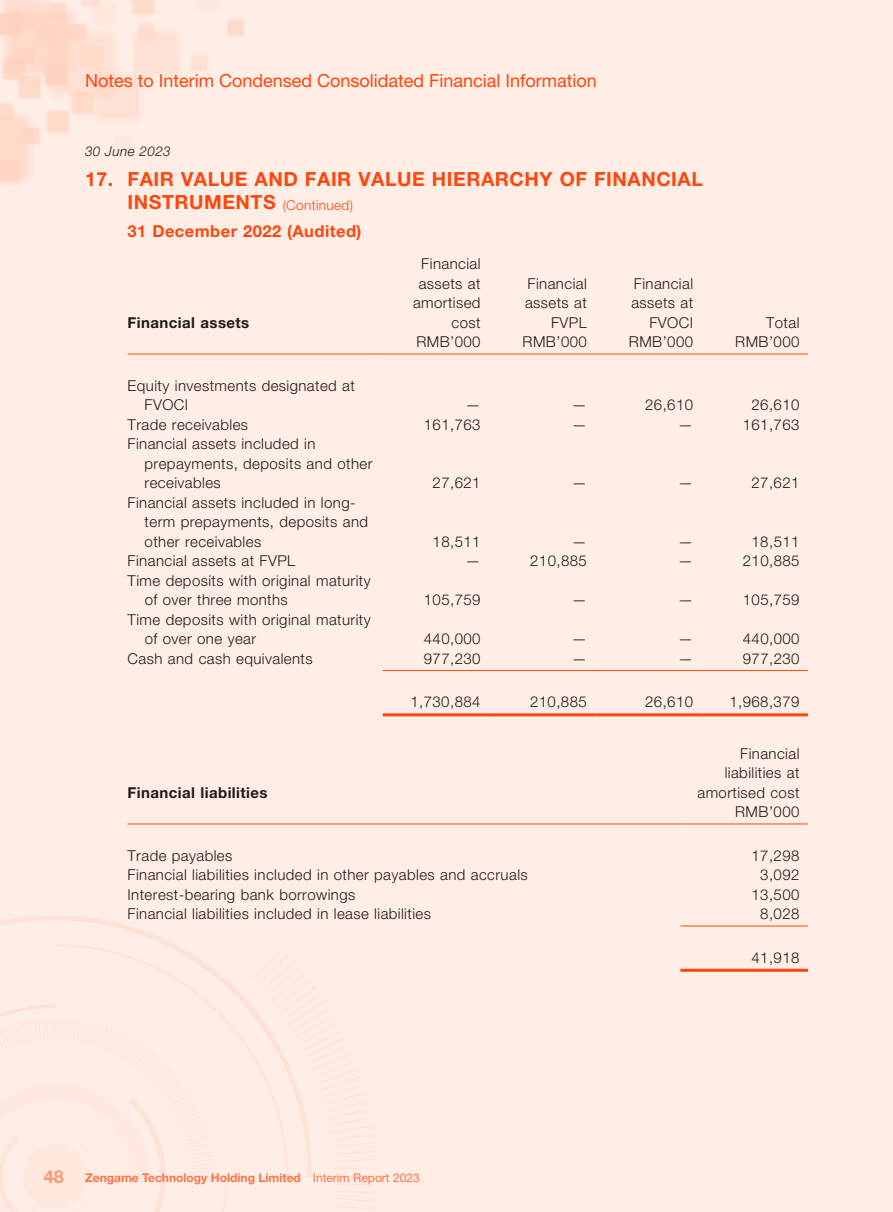
<style>
.page{position:relative;width:893px;height:1212px;background:#fff}
.page>*{position:absolute;margin:0;border:0;box-sizing:border-box;transform-origin:0 0}
.t1{font:700 19.5px/22.5px "Helvetica Neue LT Std";letter-spacing:.03em;color:#ff460f}
.t2{font:18px "Helvetica Neue LT Std";color:#ff460f}
.t3{font:700 16.5px "Helvetica Neue LT Std";letter-spacing:.03em;color:#ff460f}
.t4{font:300 15px/19.5px "Helvetica Neue LT Std";letter-spacing:.03em;color:#231916}
.t5{font:700 15px "Helvetica Neue LT Std";letter-spacing:.03em;color:#231916}
.t6{font:italic 300 13.5px "Helvetica Neue LT Std";letter-spacing:.03em;color:#231916}
.t7{font:700 12px "Helvetica Neue LT Std";color:#ff7345}
.s1{font-weight:300;font-size:13.5px}
.s2{font-size:18px;color:#ff9872}
.s3{font-weight:400}
</style>
<div class="page">
<hr style="left:128px;top:354px;width:255px;height:1px;background:#ff460f">
<hr style="left:383px;top:354px;width:106px;height:1px;background:#ff460f">
<hr style="left:489px;top:354px;width:106px;height:1px;background:#ff460f">
<hr style="left:595px;top:354px;width:107px;height:1px;background:#ff460f">
<hr style="left:702px;top:354px;width:106px;height:1px;background:#ff460f">
<hr style="left:383px;top:670px;width:106px;height:1px;background:#ff460f">
<hr style="left:489px;top:670px;width:106px;height:1px;background:#ff460f">
<hr style="left:595px;top:670px;width:107px;height:1px;background:#ff460f">
<hr style="left:702px;top:670px;width:106px;height:1px;background:#ff460f">
<hr style="left:383px;top:713px;width:106px;height:3px;background:#ff460f">
<hr style="left:489px;top:713px;width:106px;height:3px;background:#ff460f">
<hr style="left:595px;top:713px;width:107px;height:3px;background:#ff460f">
<hr style="left:702px;top:713px;width:106px;height:3px;background:#ff460f">
<hr style="left:128px;top:823px;width:552px;height:1px;background:#ff460f">
<hr style="left:680px;top:823px;width:128px;height:1px;background:#ff460f">
<hr style="left:680px;top:925px;width:128px;height:1px;background:#ff460f">
<hr style="left:680px;top:969px;width:128px;height:3px;background:#ff460f">
<p class="t2" style="left:85px;top:70px;width:513px">Notes to Interim Condensed Consolidated Financial Information</p>
<p class="t6" style="left:85px;top:143px;width:87px">30 June 2023</p>
<h1 class="t1" style="left:128px;top:168px;width:577px;text-indent:-43px">17. FAIR VALUE AND FAIR VALUE HIERARCHY OF FINANCIAL<br>INSTRUMENTS <span class="s1">(Continued)</span></h1>
<p class="t3" style="left:128px;top:221px;width:235px">31 December 2022 (Audited)</p>
<p class="t5" style="left:128px;top:313px;width:123px">Financial assets</p>
<p class="t4" style="left:413px;top:254px;width:69px;text-align:right">Financial assets at amortised cost</p>
<p class="t4" style="left:525px;top:273px;width:63px;text-align:right">Financial assets at<br>FVPL</p>
<p class="t4" style="left:631px;top:273px;width:63px;text-align:right">Financial assets at<br>FVOCI</p>
<p class="t4" style="left:766px;top:312px;width:35px">Total</p>
<p class="t4" style="left:145px;top:375px;width:212px;text-indent:-17px">Equity investments designated at<br>FVOCI</p>
<p class="t4" style="left:416px;top:332px;width:66px">RMB’000</p>
<p class="t4" style="left:523px;top:332px;width:66px">RMB’000</p>
<p class="t4" style="left:629px;top:332px;width:66px">RMB’000</p>
<p class="t4" style="left:735px;top:332px;width:66px">RMB’000</p>
<p class="t4" style="left:465px;top:395px;width:16px">—</p>
<p class="t4" style="left:572px;top:395px;width:16px">—</p>
<p class="t4" style="left:645px;top:395px;width:49px">26,610</p>
<p class="t4" style="left:751px;top:395px;width:49px">26,610</p>
<p class="t4" style="left:128px;top:414px;width:122px">Trade receivables</p>
<p class="t4" style="left:424px;top:414px;width:58px">161,763</p>
<p class="t4" style="left:572px;top:414px;width:16px">—</p>
<p class="t4" style="left:678px;top:414px;width:16px">—</p>
<p class="t4" style="left:743px;top:414px;width:58px">161,763</p>
<p class="t4" style="left:145px;top:434px;width:229px;text-indent:-17px">Financial assets included in prepayments, deposits and other receivables</p>
<p class="t4" style="left:433px;top:473px;width:49px">27,621</p>
<p class="t4" style="left:572px;top:473px;width:16px">—</p>
<p class="t4" style="left:678px;top:473px;width:16px">—</p>
<p class="t4" style="left:751px;top:473px;width:49px">27,621</p>
<p class="t4" style="left:145px;top:492px;width:225px;text-indent:-17px">Financial assets included in long&shy;term prepayments, deposits and other receivables</p>
<p class="t4" style="left:433px;top:531px;width:49px">18,511</p>
<p class="t4" style="left:572px;top:531px;width:16px">—</p>
<p class="t4" style="left:678px;top:531px;width:16px">—</p>
<p class="t4" style="left:751px;top:531px;width:49px">18,511</p>
<p class="t4" style="left:128px;top:551px;width:169px">Financial assets at FVPL</p>
<p class="t4" style="left:466px;top:551px;width:16px">—</p>
<p class="t4" style="left:530px;top:551px;width:58px">210,885</p>
<p class="t4" style="left:678px;top:551px;width:16px">—</p>
<p class="t4" style="left:743px;top:551px;width:58px">210,885</p>
<p class="t4" style="left:145px;top:570px;width:228px;text-indent:-17px">Time deposits with original maturity of over three months</p>
<p class="t4" style="left:424px;top:590px;width:58px">105,759</p>
<p class="t4" style="left:572px;top:590px;width:16px">—</p>
<p class="t4" style="left:678px;top:590px;width:16px">—</p>
<p class="t4" style="left:743px;top:590px;width:58px">105,759</p>
<p class="t4" style="left:145px;top:609px;width:228px;text-indent:-17px">Time deposits with original maturity of over one year</p>
<p class="t4" style="left:424px;top:629px;width:58px">440,000</p>
<p class="t4" style="left:572px;top:629px;width:16px">—</p>
<p class="t4" style="left:678px;top:629px;width:16px">—</p>
<p class="t4" style="left:743px;top:629px;width:58px">440,000</p>
<p class="t4" style="left:128px;top:648px;width:186px">Cash and cash equivalents</p>
<p class="t4" style="left:424px;top:648px;width:58px">977,230</p>
<p class="t4" style="left:572px;top:648px;width:16px">—</p>
<p class="t4" style="left:678px;top:648px;width:16px">—</p>
<p class="t4" style="left:743px;top:648px;width:58px">977,230</p>
<p class="t4" style="left:410px;top:692px;width:72px">1,730,884</p>
<p class="t4" style="left:530px;top:692px;width:58px">210,885</p>
<p class="t4" style="left:645px;top:692px;width:49px">26,610</p>
<p class="t4" style="left:729px;top:692px;width:72px">1,968,379</p>
<p class="t5" style="left:128px;top:783px;width:142px">Financial liabilities</p>
<p class="t4" style="left:697px;top:743px;width:103px;text-align:right">Financial liabilities at amortised cost<br>RMB’000</p>
<p class="t4" style="left:128px;top:845px;width:106px">Trade payables</p>
<p class="t4" style="left:751px;top:845px;width:49px">17,298</p>
<p class="t4" style="left:128px;top:865px;width:402px">Financial liabilities included in other payables and accruals</p>
<p class="t4" style="left:760px;top:865px;width:41px">3,092</p>
<p class="t4" style="left:128px;top:884px;width:229px">Interest-bearing bank borrowings</p>
<p class="t4" style="left:751px;top:884px;width:49px">13,500</p>
<p class="t4" style="left:128px;top:904px;width:305px">Financial liabilities included in lease liabilities</p>
<p class="t4" style="left:760px;top:904px;width:41px">8,028</p>
<p class="t4" style="left:751px;top:947px;width:49px">41,918</p>
<p class="t7" style="left:44px;top:1170px;width:377px"><span class="s2">48</span> Zengame Technology Holding Limited <span class="s3">Interim Report 2023</span></p>
</div>
